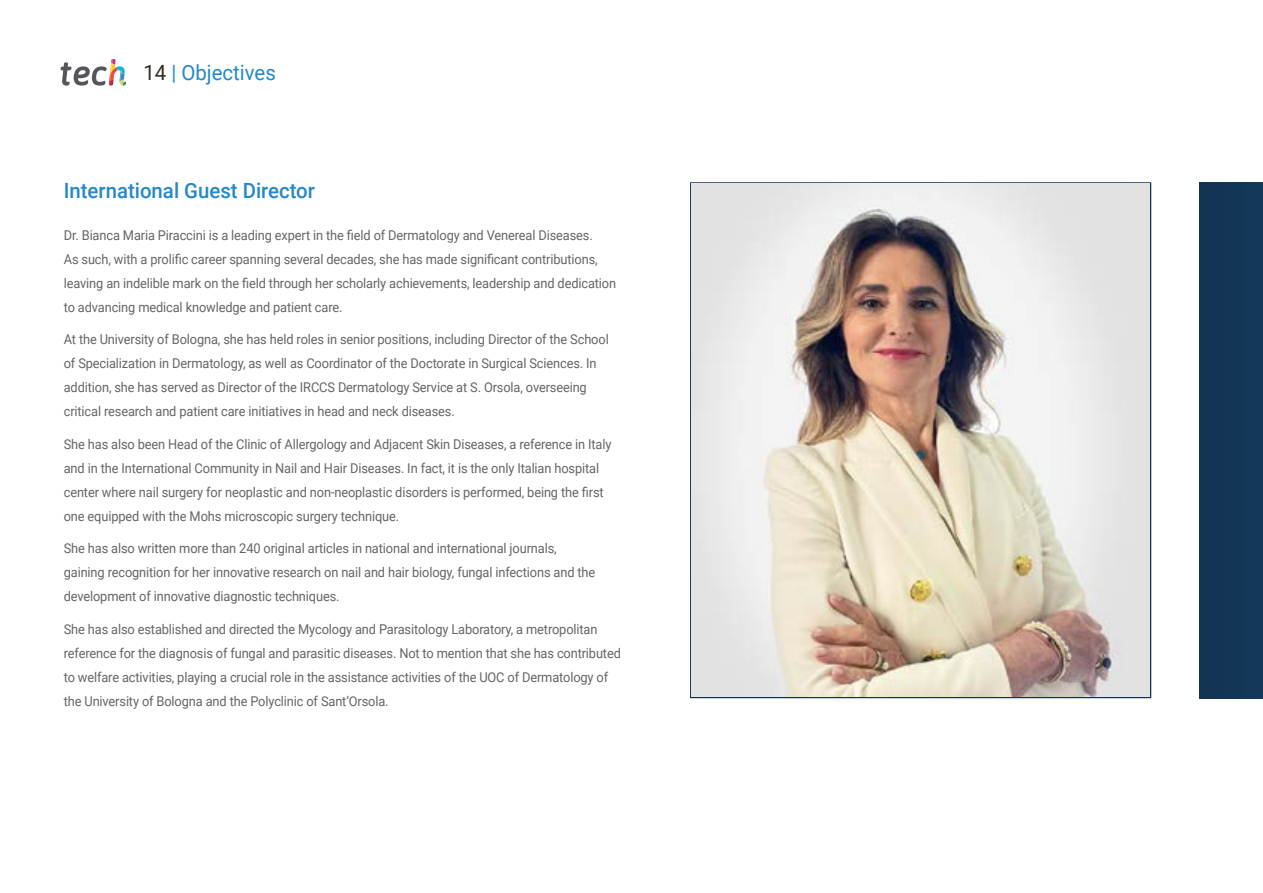
<style>
.page{position:relative;width:1263px;height:893px;background:#fff}
.page>*{position:absolute;margin:0;border:0;box-sizing:border-box;transform-origin:0 0}
.t1{font:500 21px "Roboto";color:#2488c9}
.t2{font:21px "Roboto";color:#2488c9}
.t3{font:13.5px/24px "Roboto";letter-spacing:-.01em;color:#656565;scale:.95 1}
.s1{color:#312e20}
</style>
<div class="page">
<svg style="left:61px;top:59px;width:65px;height:27px"></svg>
<div style="left:1199px;top:182px;width:64px;height:516px;background:#133556"></div>
<img style="left:691px;top:184px;width:459px;height:513px">
<h1 class="t2" style="left:144px;top:57px;width:134px"><span class="s1">14</span> | Objectives</h1>
<h1 class="t1" style="left:64px;top:176px;width:253px">International Guest Director</h1>
<p class="t3" style="left:64px;top:222px;width:583px">Dr. Bianca Maria Piraccini is a leading expert in the field of Dermatology and Venereal Diseases.<br>As such, with a prolific career spanning several decades, she has made significant contributions, leaving an indelible mark on the field through her scholarly achievements, leadership and dedication to advancing medical knowledge and patient care.</p>
<p class="t3" style="left:64px;top:327px;width:575px">At the University of Bologna, she has held roles in senior positions, including Director of the School of Specialization in Dermatology, as well as Coordinator of the Doctorate in Surgical Sciences. In addition, she has served as Director of the IRCCS Dermatology Service at S. Orsola, overseeing critical research and patient care initiatives in head and neck diseases.</p>
<p class="t3" style="left:64px;top:431px;width:578px">She has also been Head of the Clinic of Allergology and Adjacent Skin Diseases, a reference in Italy and in the International Community in Nail and Hair Diseases. In fact, it is the only Italian hospital center where nail surgery for neoplastic and non-neoplastic disorders is performed, being the first one equipped with the Mohs microscopic surgery technique.</p>
<p class="t3" style="left:64px;top:536px;width:561px">She has also written more than 240 original articles in national and international journals, gaining recognition for her innovative research on nail and hair biology, fungal infections and the development of innovative diagnostic techniques.</p>
<p class="t3" style="left:64px;top:616px;width:588px">She has also established and directed the Mycology and Parasitology Laboratory, a metropolitan reference for the diagnosis of fungal and parasitic diseases. Not to mention that she has contributed to welfare activities, playing a crucial role in the assistance activities of the UOC of Dermatology of the University of Bologna and the Polyclinic of Sant’Orsola.</p>
</div>
